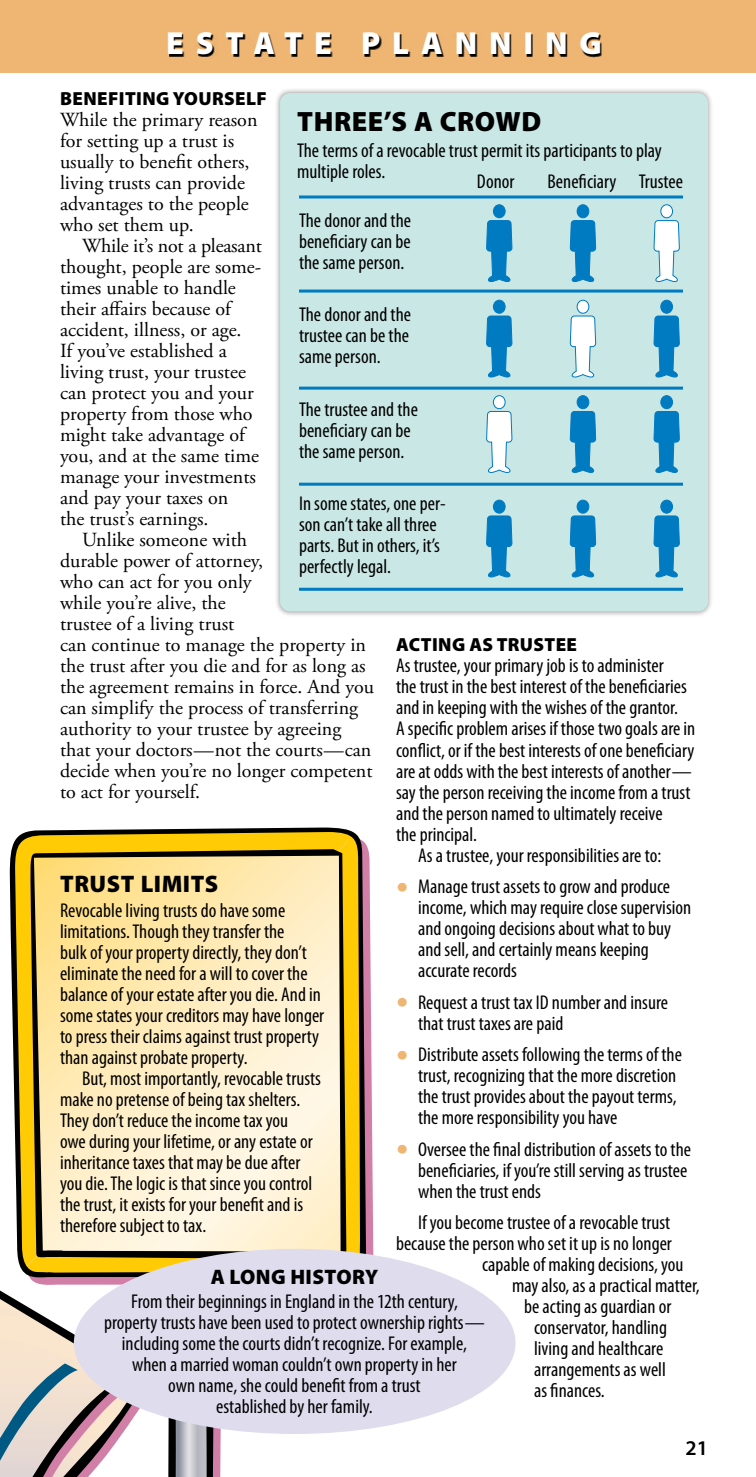
<style>
.page{position:relative;width:756px;height:1477px;background:#fff}
.page>*{position:absolute;margin:0;border:0;box-sizing:border-box;transform-origin:0 0}
.t1{font:900 32px "Myriad Pro";letter-spacing:.37em;color:#fff}
.t2{font:900 28px "Myriad Pro";letter-spacing:.02em;color:#000}
.t3{font:900 24px "Myriad Pro";letter-spacing:.02em;color:#000}
.t4{font:900 21px "Myriad Pro";letter-spacing:.02em;color:#000}
.t5{font:600 21px "Myriad Pro";color:#000}
.t6{font:condensed 20px/21px "Myriad Pro";color:#000}
.t7{font:20px/21px "Adobe Garamond Pro";color:#000}
.t8{font:900 19px "Myriad Pro";letter-spacing:.02em;color:#000}
.s1{font-family:"Adobe Garamond Pro";font-stretch:normal;font-size:32px;color:#efb573}
</style>
<div class="page">
<svg style="left:0;top:866px;width:362px;height:610px"></svg>
<svg style="left:10px;top:827px;width:356px;height:449px;background:#e8d499"></svg>
<div style="left:275px;top:88px;width:439px;height:529px;background:#000;opacity:.4"></div>
<div style="left:280px;top:93px;width:428px;height:518px;background:#c9e7e4;border-radius:10px"></div>
<div style="left:74px;top:1248px;width:442px;height:185px;background:#dedced;border-radius:50%"></div>
<hr style="left:299px;top:195px;width:384px;height:3px;background:#007ac1">
<hr style="left:299px;top:289px;width:384px;height:3px;background:#007ac1">
<hr style="left:299px;top:386px;width:384px;height:3px;background:#007ac1">
<hr style="left:299px;top:482px;width:384px;height:3px;background:#007ac1">
<hr style="left:299px;top:587px;width:384px;height:3px;background:#007ac1">
<div style="left:493px;top:205px;width:12px;height:13px;background:#007ac1;border-radius:50%"></div>
<div style="left:493px;top:204px;width:13px;height:14px;border:1px solid #007ac1;border-radius:50%"></div>
<svg style="left:486px;top:220px;width:27px;height:63px"></svg>
<div style="left:661px;top:205px;width:12px;height:13px;background:#fff;border-radius:50%"></div>
<div style="left:660px;top:204px;width:13px;height:14px;border:1px solid #007ac1;border-radius:50%"></div>
<svg style="left:653px;top:220px;width:27px;height:63px"></svg>
<div style="left:577px;top:205px;width:12px;height:13px;background:#007ac1;border-radius:50%"></div>
<div style="left:577px;top:204px;width:12px;height:14px;border:1px solid #007ac1;border-radius:50%"></div>
<svg style="left:569px;top:220px;width:28px;height:63px"></svg>
<div style="left:493px;top:300px;width:12px;height:13px;background:#007ac1;border-radius:50%"></div>
<div style="left:493px;top:300px;width:13px;height:13px;border:1px solid #007ac1;border-radius:50%"></div>
<svg style="left:486px;top:315px;width:27px;height:63px"></svg>
<div style="left:661px;top:300px;width:12px;height:13px;background:#007ac1;border-radius:50%"></div>
<div style="left:660px;top:300px;width:13px;height:13px;border:1px solid #007ac1;border-radius:50%"></div>
<svg style="left:653px;top:315px;width:27px;height:63px"></svg>
<div style="left:577px;top:300px;width:12px;height:13px;background:#fff;border-radius:50%"></div>
<div style="left:577px;top:300px;width:12px;height:13px;border:1px solid #007ac1;border-radius:50%"></div>
<svg style="left:569px;top:315px;width:28px;height:63px"></svg>
<div style="left:493px;top:395px;width:12px;height:13px;background:#fff;border-radius:50%"></div>
<div style="left:493px;top:395px;width:13px;height:14px;border:1px solid #007ac1;border-radius:50%"></div>
<svg style="left:486px;top:411px;width:27px;height:62px"></svg>
<div style="left:661px;top:395px;width:12px;height:13px;background:#007ac1;border-radius:50%"></div>
<div style="left:660px;top:395px;width:13px;height:14px;border:1px solid #007ac1;border-radius:50%"></div>
<svg style="left:653px;top:411px;width:27px;height:62px"></svg>
<div style="left:577px;top:395px;width:12px;height:13px;background:#007ac1;border-radius:50%"></div>
<div style="left:577px;top:395px;width:12px;height:14px;border:1px solid #007ac1;border-radius:50%"></div>
<svg style="left:569px;top:411px;width:28px;height:62px"></svg>
<div style="left:493px;top:500px;width:12px;height:13px;background:#007ac1;border-radius:50%"></div>
<div style="left:493px;top:499px;width:13px;height:14px;border:1px solid #007ac1;border-radius:50%"></div>
<svg style="left:486px;top:515px;width:27px;height:63px"></svg>
<div style="left:661px;top:500px;width:12px;height:13px;background:#007ac1;border-radius:50%"></div>
<div style="left:660px;top:499px;width:13px;height:14px;border:1px solid #007ac1;border-radius:50%"></div>
<svg style="left:653px;top:515px;width:27px;height:63px"></svg>
<div style="left:577px;top:500px;width:12px;height:13px;background:#007ac1;border-radius:50%"></div>
<div style="left:577px;top:499px;width:12px;height:14px;border:1px solid #007ac1;border-radius:50%"></div>
<svg style="left:569px;top:515px;width:28px;height:63px"></svg>
<div style="left:0;top:0;width:756px;height:72px;background:#efb573"></div>
<svg style="left:170px;top:34px;width:432px;height:23px"></svg>
<h1 class="t1" style="left:166px;top:25px;width:437px">ESTATE PLANNING</h1>
<p class="t8" style="left:60px;top:87px;width:208px">BENEFITING YOURSELF</p>
<p class="t7" style="left:60px;top:109px;width:199px">While the primary reason for setting up a trust is usually to benefit others, living trusts can provide advantages to the people who set them up.</p>
<p class="t7" style="left:60px;top:235px;width:203px;text-indent:22px">While it’s not a pleasant thought, people are some&shy;times unable to handle their affairs because of accident, illness, or age.<br>If you’ve established a living trust, your trustee can protect you and your property from those who might take advantage of you, and at the same time manage your investments and pay your taxes on<br>the trust’s earnings.</p>
<p class="t7" style="left:60px;top:529px;width:315px;text-indent:22px">Unlike someone with<br>durable power of attorney,<br>who can act for you only<br>while you’re alive, the<br>trustee of a living trust<br>can continue to manage the property in the trust after you die and for as long as the agreement remains in force. And you can simplify the process of transferring authority to your trustee by agreeing that your doctors—not the courts—can decide when you’re no longer competent to act for yourself.</p>
<h2 class="t2" style="left:297px;top:106px;width:246px">THREE’S A CROWD</h2>
<p class="t6" style="left:297px;top:140px;width:366px">The terms of a revocable trust permit its participants to play multiple roles.</p>
<p class="t6" style="left:477px;top:170px;width:39px">Donor</p>
<p class="t6" style="left:547px;top:170px;width:137px">Beneficiary Trustee</p>
<p class="t6" style="left:299px;top:209px;width:114px;text-align:justify">The donor and the beneficiary can be the same person.</p>
<p class="t6" style="left:299px;top:304px;width:114px;text-align:justify">The donor and the trustee can be the same person.</p>
<p class="t6" style="left:299px;top:398px;width:120px">The trustee and the beneficiary can be the same person.</p>
<p class="t6" style="left:299px;top:493px;width:148px">In some states, one per&shy;son can’t take all three parts. But in others, it’s perfectly legal.</p>
<p class="t8" style="left:396px;top:634px;width:182px">ACTING AS TRUSTEE</p>
<p class="t6" style="left:396px;top:655px;width:269px">As trustee, your primary job is to administer</p>
<p class="t6" style="left:396px;top:676px;width:292px">the trust in the best interest of the beneficiaries</p>
<p class="t6" style="left:396px;top:697px;width:283px">and in keeping with the wishes of the grantor.</p>
<p class="t6" style="left:396px;top:718px;width:301px">A specific problem arises if those two goals are in</p>
<p class="t6" style="left:396px;top:739px;width:300px">conflict, or if the best interests of one beneficiary</p>
<p class="t6" style="left:396px;top:760px;width:297px">are at odds with the best interests of another—</p>
<p class="t6" style="left:396px;top:781px;width:296px">say the person receiving the income from a trust</p>
<p class="t6" style="left:396px;top:802px;width:268px">and the person named to ultimately receive</p>
<p class="t6" style="left:396px;top:823px;width:82px">the principal.</p>
<p class="t6" style="left:418px;top:844px;width:245px">As a trustee, your responsibilities are to:</p>
<p class="t6" style="left:418px;top:875px;width:275px;text-indent:-22px"><span class="s1">•</span> Manage trust assets to grow and produce income, which may require close supervision and ongoing decisions about what to buy and sell, and certainly means keeping accurate records</p>
<p class="t6" style="left:418px;top:991px;width:251px;text-indent:-22px"><span class="s1">•</span> Request a trust tax ID number and insure that trust taxes are paid</p>
<p class="t6" style="left:418px;top:1043px;width:265px;text-indent:-22px"><span class="s1">•</span> Distribute assets following the terms of the trust, recognizing that the more discretion the trust provides about the payout terms, the more responsibility you have</p>
<p class="t6" style="left:418px;top:1138px;width:275px;text-indent:-22px"><span class="s1">•</span> Oversee the final distribution of assets to the beneficiaries, if you’re still serving as trustee when the trust ends</p>
<p class="t6" style="left:418px;top:1211px;width:254px">If you become trustee of a revocable trust</p>
<p class="t6" style="left:396px;top:1232px;width:277px">because the person who set it up is no longer</p>
<p class="t6" style="left:482px;top:1253px;width:203px">capable of making decisions, you</p>
<p class="t6" style="left:512px;top:1274px;width:189px">may also, as a practical matter,</p>
<p class="t6" style="left:524px;top:1295px;width:149px">be acting as guardian or</p>
<p class="t6" style="left:534px;top:1316px;width:134px">conservator, handling</p>
<p class="t6" style="left:534px;top:1337px;width:131px">living and healthcare</p>
<p class="t6" style="left:534px;top:1358px;width:133px">arrangements as well</p>
<p class="t6" style="left:534px;top:1379px;width:72px">as finances.</p>
<p class="t3" style="left:60px;top:869px;width:159px">TRUST LIMITS</p>
<p class="t6" style="left:60px;top:899px;width:266px">Revocable living trusts do have some limitations. Though they transfer the<br>bulk of your property directly, they don’t eliminate the need for a will to cover the balance of your estate after you die. And in some states your creditors may have longer to press their claims against trust property than against probate property.</p>
<p class="t6" style="left:60px;top:1067px;width:263px;text-indent:22px">But, most importantly, revocable trusts make no pretense of being tax shelters.<br>They don’t reduce the income tax you<br>owe during your lifetime, or any estate or inheritance taxes that may be due after you die. The logic is that since you control the trust, it exists for your benefit and is therefore subject to tax.</p>
<p class="t4" style="left:211px;top:1264px;width:169px">A LONG HISTORY</p>
<p class="t6" style="left:104px;top:1290px;width:382px;text-align:center">From their beginnings in England in the 12th century, property trusts have been used to protect ownership rights— including some the courts didn’t recognize. For example, when a married woman couldn’t own property in her<br>own name, she could benefit from a trust<br>established by her family.</p>
<p class="t5" style="left:685px;top:1436px;width:24px">21</p>
</div>
